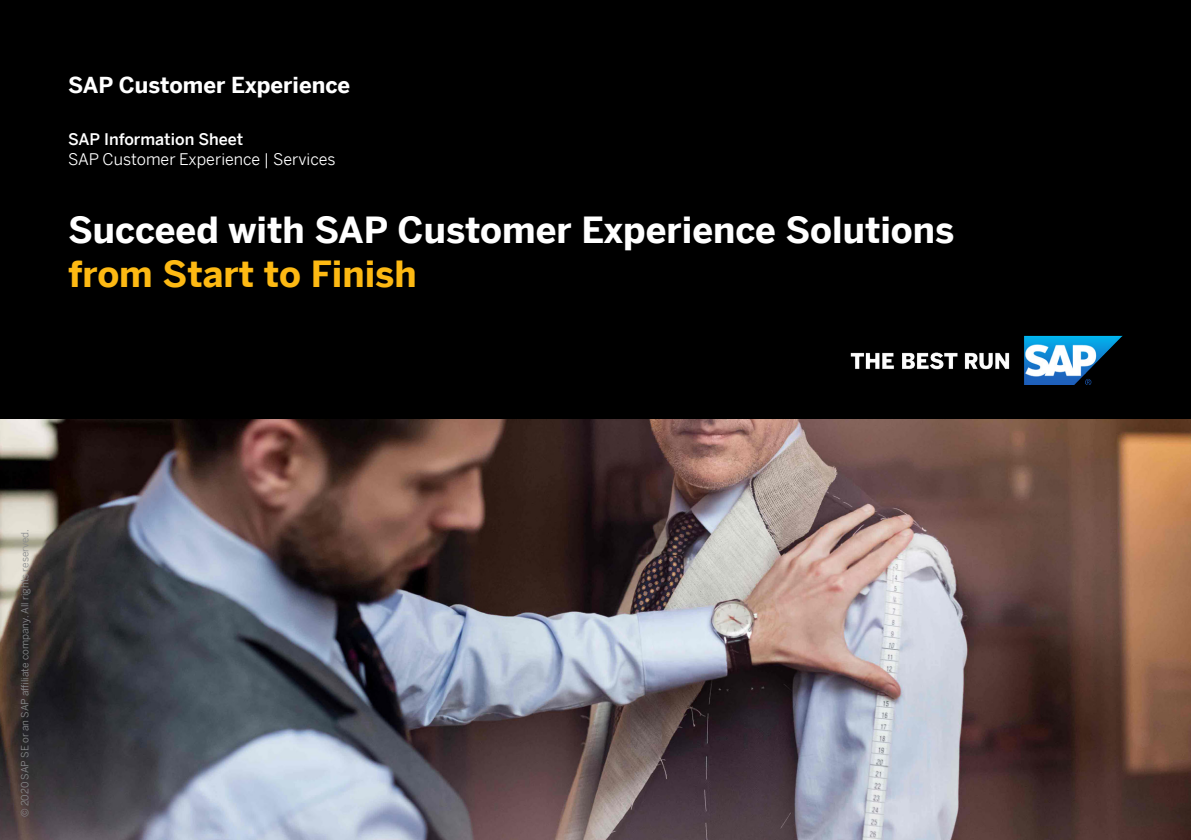
<style>
.page{position:relative;width:1191px;height:840px;background:#fff}
.page>*{position:absolute;margin:0;border:0;box-sizing:border-box;transform-origin:0 0}
.t1{font:700 36px "Benton Sans";color:#fff}
.t2{font:700 36px "Benton Sans";color:#fdb913}
.t3{font:700 22px "Benton Sans";color:#fff}
.t4{font:16px "Benton Sans";color:#fff}
.t5{font:500 16px "Benton Sans";color:#fff}
.t6{font:10px "Benton Sans";color:#8a8c8e}
</style>
<div class="page">
<div style="left:0;top:0;width:1191px;height:420px;background:#000"></div>
<img style="left:0;top:420px;width:1191px;height:419px">
<img style="left:850px;top:335px;width:273px;height:49px">
<h2 class="t3" style="left:68px;top:65px;width:284px">SAP Customer Experience</h2>
<h3 class="t5" style="left:68px;top:125px;width:177px">SAP Information Sheet</h3>
<h3 class="t4" style="left:68px;top:145px;width:269px">SAP Customer Experience | Services</h3>
<h1 class="t1" style="left:68px;top:198px;width:888px">Succeed with SAP Customer Experience Solutions</h1>
<h1 class="t2" style="left:68px;top:242px;width:350px">from Start to Finish</h1>
<p class="t6" style="left:16px;top:816px;width:289px;rotate:-90deg">© 2020 SAP SE or an SAP affiliate company. All rights reserved.</p>
</div>
